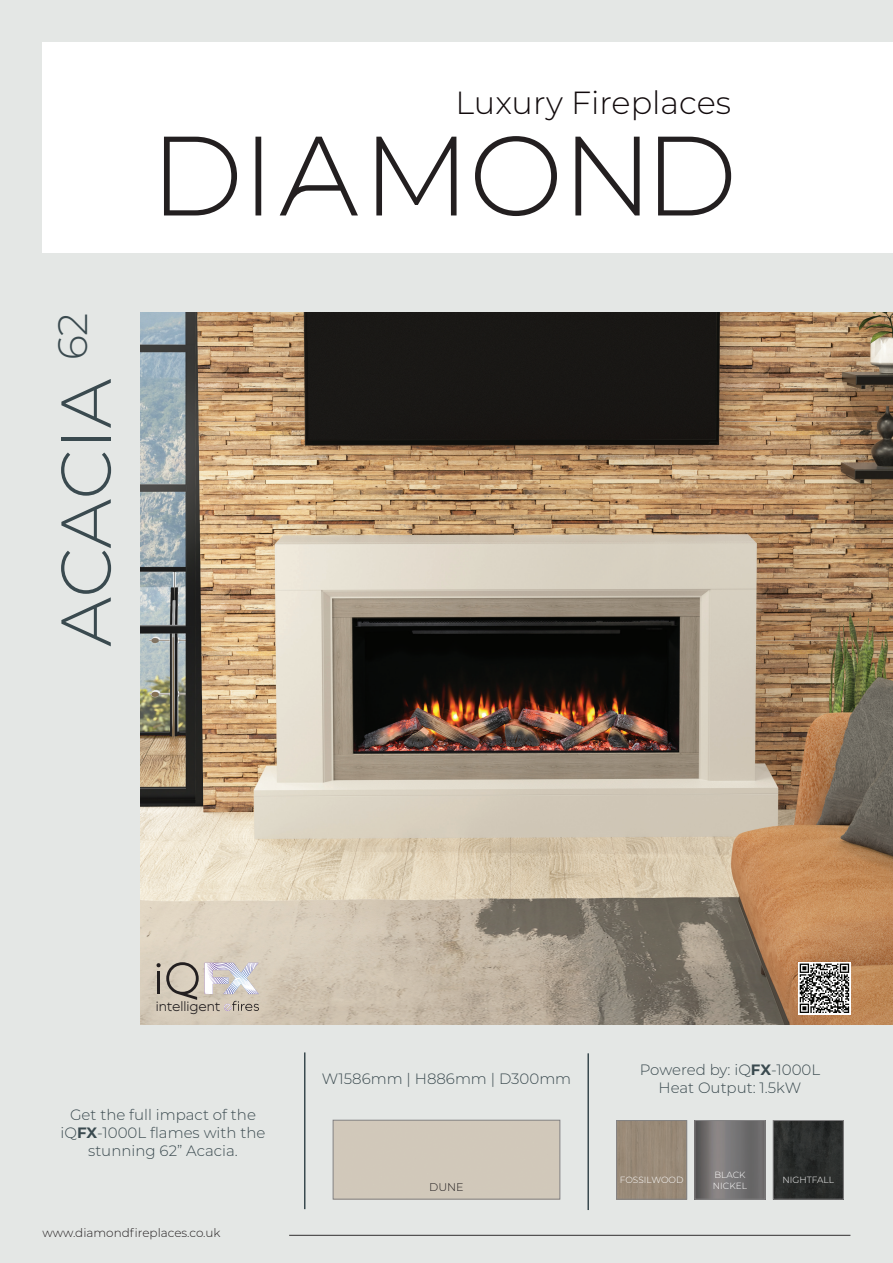
<style>
.page{position:relative;width:893px;height:1263px;background:#e4e7e5}
.page>*{position:absolute;margin:0;border:0;box-sizing:border-box;transform-origin:0 0}
.t1{font:300 70.5px "Montserrat";letter-spacing:-.01em;color:#3a4a4f}
.t2{font:300 31.95px "Montserrat";color:#110a0c}
.t3{font:300 15px/18px "Montserrat";color:#3a4a4f;text-align:center}
.t4{font:300 13.65px "Deuterium Variable";color:#231f20}
.t5{font:300 12px "Montserrat";color:#231f20}
.t6{font:300 11.1px "Montserrat";color:#231f20}
.t7{font:300 9px/11.1px "Montserrat";color:#fff}
.s1{font-weight:700}
</style>
<div class="page">
<div style="left:43px;top:43px;width:850px;height:210px;background:#fff"></div>
<svg style="left:164px;top:136px;width:567px;height:80px"></svg>
<img style="left:140px;top:313px;width:753px;height:712px">
<hr style="left:304px;top:1052px;width:1px;height:157px;background:#3a4a4f">
<hr style="left:587px;top:1053px;width:2px;height:157px;background:#3a4a4f">
<svg style="left:798px;top:962px;width:52px;height:52px"></svg>
<svg style="left:800px;top:963px;width:49px;height:50px;background:#7f7f7e"></svg>
<svg style="left:205px;top:963px;width:54px;height:31px;background:#d6d2d7"></svg>
<svg style="left:224px;top:1001px;width:35px;height:10px"></svg>
<svg style="left:157px;top:962px;width:42px;height:38px;background:#aca396"></svg>
<div style="left:333px;top:1120px;width:227px;height:79px;border:1px solid #838283"></div>
<div style="left:695px;top:1120px;width:70px;height:79px;border:1px solid #838283"></div>
<img style="left:775px;top:1122px;width:66px;height:75px">
<div style="left:773px;top:1120px;width:70px;height:79px;border:1px solid #838283"></div>
<div style="left:618px;top:1122px;width:67px;height:75px;background:#998977"></div>
<div style="left:616px;top:1120px;width:71px;height:79px;border:1px solid #838283"></div>
<hr style="left:289px;top:1235px;width:561px;height:1px;background:#312f30">
<p class="t1" style="left:38px;top:647px;width:336px;rotate:-90deg">ACACIA <sup>62</sup></p>
<h2 class="t2" style="left:456px;top:81px;width:277px">Luxury Fireplaces</h2>
<p class="t4" style="left:156px;top:996px;width:66px">intelligent</p>
<p class="t3" style="left:61px;top:1105px;width:206px">Get the full impact of the iQ<span class="s1">FX</span>-1000L flames with the stunning 62” Acacia.</p>
<p class="t5" style="left:43px;top:1225px;width:180px">www.diamondfireplaces.co.uk</p>
<p class="t3" style="left:322px;top:1069px;width:251px">W1586mm | H886mm | D300mm</p>
<p class="t3" style="left:640px;top:1060px;width:182px">Powered by: iQ<span class="s1">FX</span>-1000L<br>Heat Output: 1.5kW</p>
<p class="t6" style="left:429px;top:1180px;width:36px">DUNE</p>
<p class="t7" style="left:713px;top:1169px;width:36px">BLACK<br>NICKEL</p>
<p class="t7" style="left:620px;top:1174px;width:65px">FOSSILWOOD</p>
<p class="t7" style="left:782px;top:1174px;width:53px">NIGHTFALL</p>
</div>
